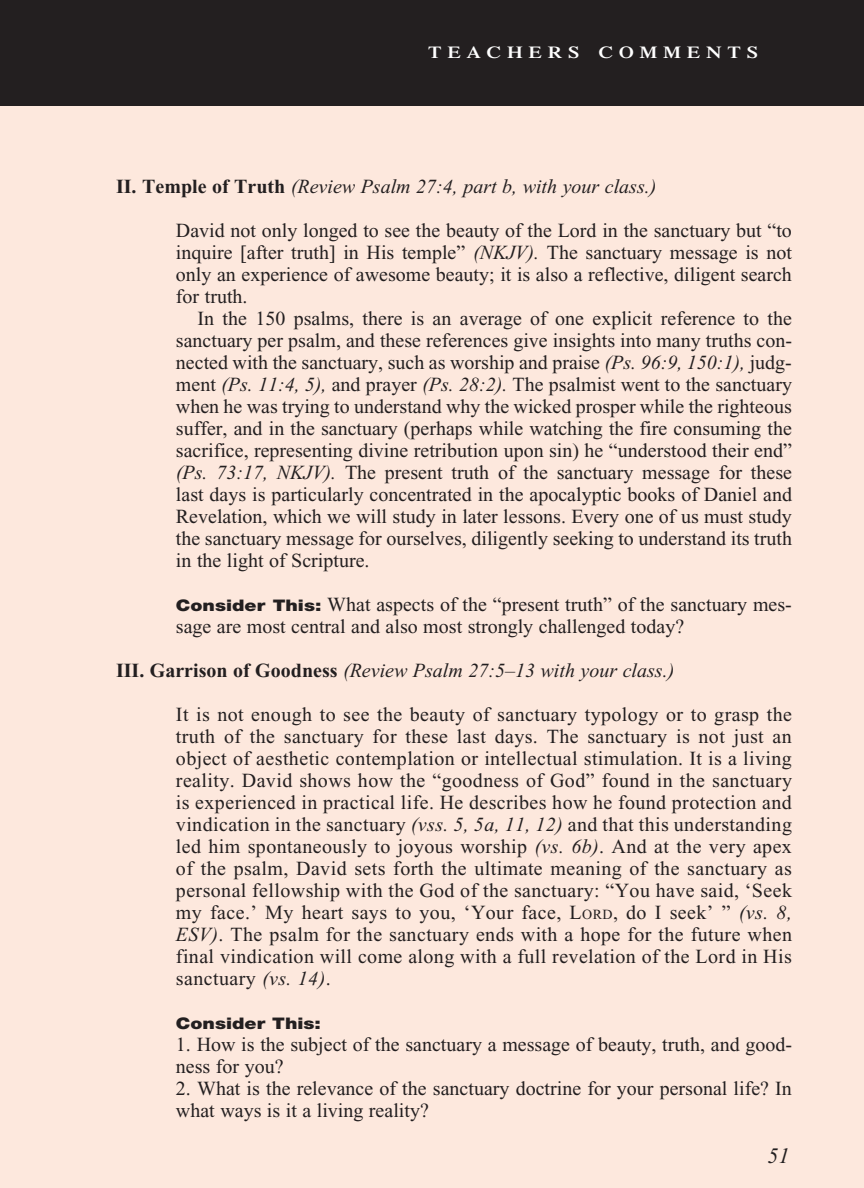
<style>
.page{position:relative;width:864px;height:1188px;background:#fff}
.page>*{position:absolute;margin:0;border:0;box-sizing:border-box;transform-origin:0 0}
.t1{font:italic 22px "Times New Roman";color:#231f20}
.Objectives_Body_Text{font:20px/22px "Times New Roman";color:#231f20;text-align:justify}
.First_Line_Space_Tea{font:20px/22px "Times New Roman";color:#231f20}
.Roman_Numeral_Sub_He{font:italic 20px "Times New Roman";color:#231f20}
.t2{font:600 16.8px "Times";letter-spacing:.285em;color:#fff;scale:1.2 1}
.First_Line_Space_Tea-2{font:900 16px "Helvetica Neue";color:#231f20;scale:1.2 1}
.s1{font-weight:700;font-style:normal}
.s2{font-style:italic}
.s3{font-family:"Helvetica Neue";font-weight:900;font-size:16px}
.s4{font-style:inherit}
.s5{font-size:14px}
</style>
<div class="page">
<div style="left:0;top:98px;width:864px;height:1090px;background:#fde8dd"></div>
<div style="left:0;top:0;width:864px;height:105px;background:#231f20"></div>
<p class="t2" style="left:428px;top:43px;width:276px">TEACHERS COMMENTS</p>
<p class="Roman_Numeral_Sub_He" style="left:116px;top:176px;width:542px"><span class="s1">II. Temple of Truth</span> (Review Psalm 27:4, part b, with your class.)</p>
<p class="Objectives_Body_Text" style="left:176px;top:220px;width:618px">David not only longed to see the beauty of the Lord in the sanctuary but “to inquire [after truth] in His temple” <span class="s2">(NKJV).</span> The sanctuary message is not only an experience of awesome beauty; it is also a reflective, diligent search for truth.</p>
<p class="Objectives_Body_Text" style="left:176px;top:308px;width:618px;text-indent:22px">In the 150 psalms, there is an average of one explicit reference to the sanctuary per psalm, and these references give insights into many truths con&shy;nected with the sanctuary, such as worship and praise <span class="s2">(Ps. 96:9, 150:1),</span> judg&shy;ment <span class="s2">(Ps. 11:4, 5),</span> and prayer <span class="s2">(Ps. 28:2).</span> The psalmist went to the sanctuary when he was trying to understand why the wicked prosper while the righteous suffer, and in the sanctuary (perhaps while watching the fire consuming the sacrifice, representing divine retribution upon sin) he “understood their end” <span class="s2">(Ps. 73:17, NKJV).</span> The present truth of the sanctuary message for these last days is particularly concentrated in the apocalyptic books of Daniel and Revelation, which we will study in later lessons. Every one of us must study the sanctuary message for ourselves, diligently seeking to understand its truth in the light of Scripture.</p>
<p class="First_Line_Space_Tea" style="left:176px;top:594px;width:618px"><span class="s3">Consider This:</span> What aspects of the “present truth” of the sanctuary mes&shy;sage are most central and also most strongly challenged today?</p>
<p class="Roman_Numeral_Sub_He" style="left:116px;top:660px;width:560px"><span class="s1">III. Garrison of Goodness</span> (Review Psalm 27:5–13 with your class.)</p>
<p class="Objectives_Body_Text" style="left:176px;top:704px;width:618px">It is not enough to see the beauty of sanctuary typology or to grasp the truth of the sanctuary for these last days. The sanctuary is not just an object of aesthetic contemplation or intellectual stimulation. It is a living reality. David shows how the “goodness of God” found in the sanctuary is experienced in practical life. He describes how he found protection and vindication in the sanctuary <span class="s2">(vss. 5, 5a, 11, 12)</span> and that this understanding led him spontaneously to joyous worship <span class="s2">(vs. 6b)</span>. And at the very apex of the psalm, David sets forth the ultimate meaning of the sanctuary as personal fellowship with the God of the sanctuary: “You have said, ‘Seek my face.’ My heart says to you, ‘Your face, <span class="s4">L</span><span class="s5">ord</span>, do I seek’ ” <span class="s2">(vs. 8, ESV)</span>. The psalm for the sanctuary ends with a hope for the future when final vindication will come along with a full revelation of the Lord in His sanctuary <span class="s2">(vs. 14)</span>.</p>
<p class="First_Line_Space_Tea-2" style="left:176px;top:1014px;width:122px">Consider This:</p>
<p class="First_Line_Space_Tea" style="left:176px;top:1034px;width:618px">1. How is the subject of the sanctuary a message of beauty, truth, and good&shy;ness for you?</p>
<p class="First_Line_Space_Tea" style="left:176px;top:1078px;width:618px">2. What is the relevance of the sanctuary doctrine for your personal life? In what ways is it a living reality?</p>
<p class="t1" style="left:767px;top:1144px;width:23px">51</p>
</div>
